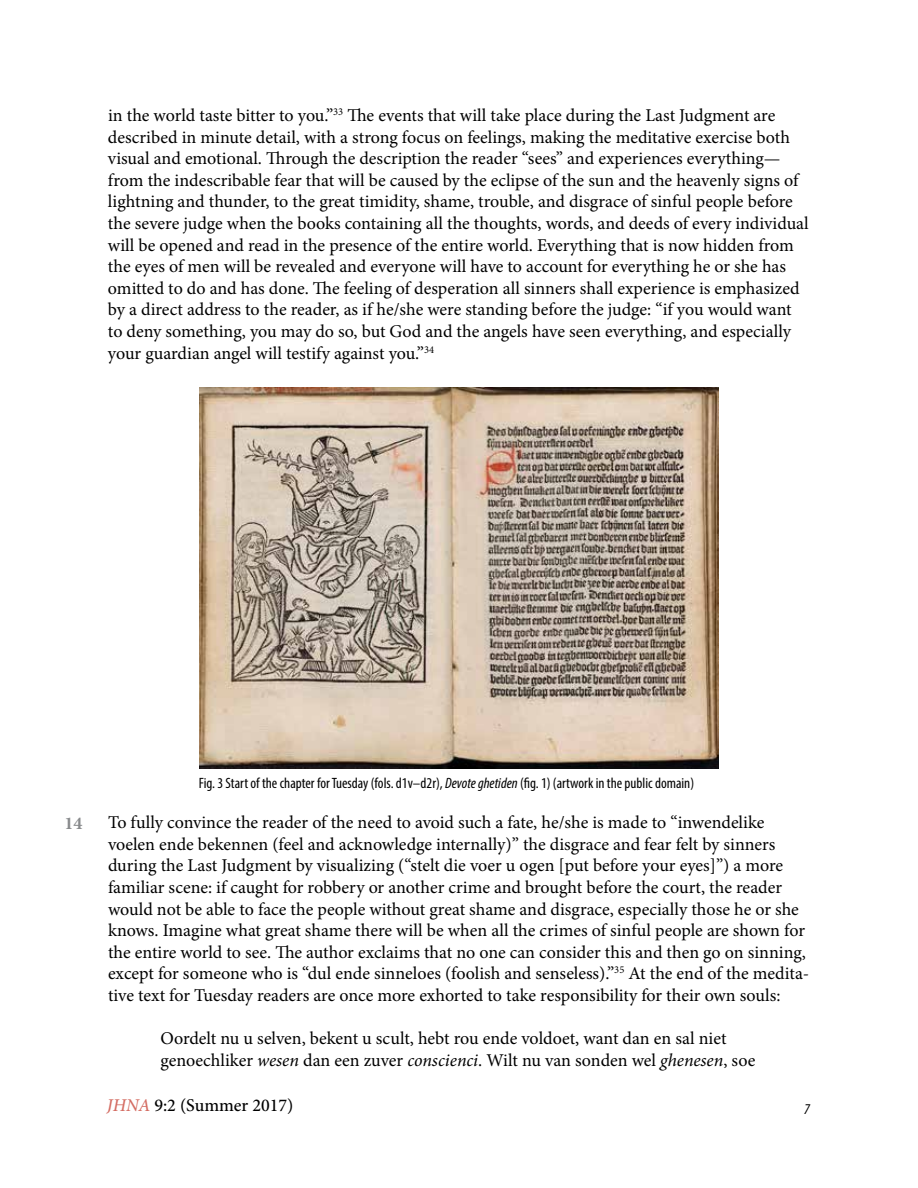
<style>
.page{position:relative;width:918px;height:1188px;background:#fff}
.page>*{position:absolute;margin:0;border:0;box-sizing:border-box;transform-origin:0 0}
.t1{font:18px/21.6px "Minion Pro";color:#000}
.t2{font:500 18px "Minion Pro";color:#000}
.t3{font:700 18px "Minion Pro";color:#888a8c}
.t4{font:condensed 15px "Myriad Pro";color:#000}
.t5{font:italic condensed 15px "Myriad Pro";color:#000}
.s1{font-style:italic}
.s2{font-style:italic;color:#d46c62}
</style>
<div class="page">
<img style="left:200px;top:387px;width:518px;height:382px">
<p class="t1" style="left:108px;top:105px;width:702px">in the world taste bitter to you.”<sup>33</sup> The events that will take place during the Last Judgment are described in minute detail, with a strong focus on feelings, making the meditative exercise both visual and emotional. Through the description the reader “sees” and experiences everything— from the indescribable fear that will be caused by the eclipse of the sun and the heavenly signs of lightning and thunder, to the great timidity, shame, trouble, and disgrace of sinful people before the severe judge when the books containing all the thoughts, words, and deeds of every individual will be opened and read in the presence of the entire world. Everything that is now hidden from the eyes of men will be revealed and everyone will have to account for everything he or she has omitted to do and has done. The feeling of desperation all sinners shall experience is emphasized by a direct address to the reader, as if he/she were standing before the judge: “if you would want to deny something, you may do so, but God and the angels have seen everything, and especially your guardian angel will testify against you.”<sup>34</sup></p>
<p class="t3" style="left:64px;top:811px;width:19px">14</p>
<p class="t4" style="left:199px;top:774px;width:497px">Fig. 3 Start of the chapter for Tuesday (fols. d1v–d2r), <span class="s1">Devote ghetiden</span> (fig. 1) (artwork in the public domain)</p>
<p class="t1" style="left:108px;top:812px;width:703px">To fully convince the reader of the need to avoid such a fate, he/she is made to “inwendelike voelen ende bekennen (feel and acknowledge internally)” the disgrace and fear felt by sinners during the Last Judgment by visualizing (“stelt die voer u ogen [put before your eyes]”) a more familiar scene: if caught for robbery or another crime and brought before the court, the reader would not be able to face the people without great shame and disgrace, especially those he or she knows. Imagine what great shame there will be when all the crimes of sinful people are shown for the entire world to see. The author exclaims that no one can consider this and then go on sinning, except for someone who is “dul ende sinneloes (foolish and senseless).”<sup>35</sup> At the end of the medita&shy;tive text for Tuesday readers are once more exhorted to take responsibility for their own souls:</p>
<p class="t1" style="left:161px;top:1028px;width:596px">Oordelt nu u selven, bekent u scult, hebt rou ende voldoet, want dan en sal niet genoechliker <span class="s1">wesen</span> dan een zuver <span class="s1">conscienci</span>. Wilt nu van sonden wel <span class="s1">ghenesen</span>, soe</p>
<p class="t2" style="left:107px;top:1093px;width:188px"><span class="s2">JHNA</span> 9:2 (Summer 2017)</p>
<p class="t5" style="left:804px;top:1100px;width:7px">7</p>
</div>
